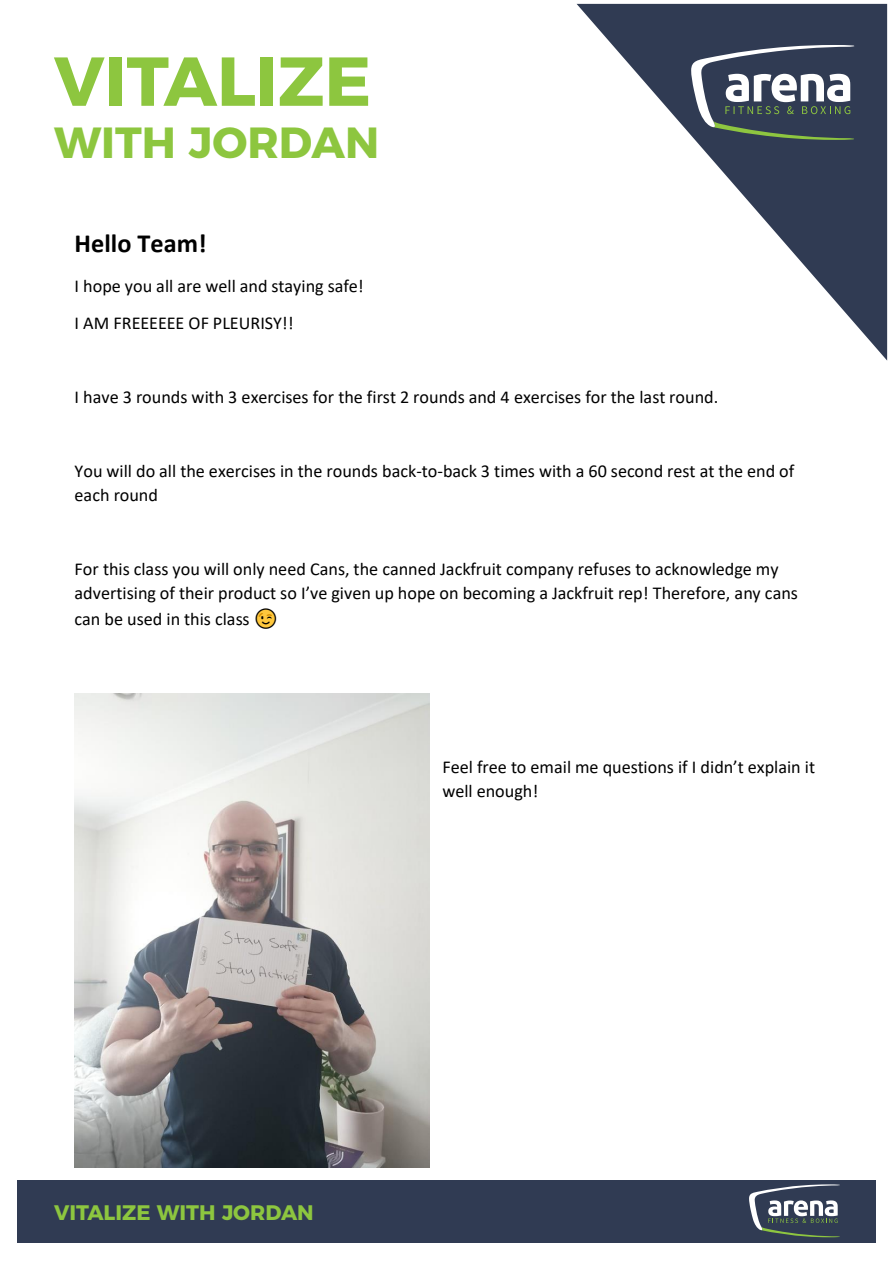
<style>
.page{position:relative;width:893px;height:1263px;background:#fff}
.page>*{position:absolute;margin:0;border:0;box-sizing:border-box;transform-origin:0 0}
.t1{font:700 69px "Montserrat";color:#8dc63f}
.t2{font:700 43.5px "Montserrat";color:#8dc63f}
.t3{font:700 26.25px "Calibri";color:#000}
.t4{font:700 21px "Montserrat";color:#8dc63f}
.t5{font:18.15px/23.9px "Calibri";color:#000}
</style>
<div class="page">
<svg style="left:577px;top:4px;width:310px;height:357px"></svg>
<svg style="left:691px;top:45px;width:163px;height:95px"></svg>
<div style="left:17px;top:1180px;width:859px;height:63px;background:#303b53"></div>
<svg style="left:749px;top:1184px;width:91px;height:53px"></svg>
<img style="left:75px;top:694px;width:355px;height:473px">
<h1 class="t1" style="left:54px;top:25px;width:319px">VITALIZE</h1>
<h2 class="t2" style="left:54px;top:107px;width:327px">WITH JORDAN</h2>
<h3 class="t3" style="left:75px;top:225px;width:134px">Hello Team!</h3>
<p class="t5" style="left:75px;top:267px;width:291px;line-height:37px">I hope you all are well and staying safe!<br>I AM FREEEEEE OF PLEURISY!!</p>
<p class="t5" style="left:75px;top:384px;width:645px">I have 3 rounds with 3 exercises for the first 2 rounds and 4 exercises for the last round.</p>
<p class="t5" style="left:75px;top:458px;width:721px">You will do all the exercises in the rounds back-to-back 3 times with a 60 second rest at the end of each round</p>
<p class="t5" style="left:75px;top:556px;width:725px">For this class you will only need Cans, the canned Jackfruit company refuses to acknowledge my advertising of their product so I’ve given up hope on becoming a Jackfruit rep! Therefore, any cans</p>
<p class="t5" style="left:75px;top:606px;width:177px">can be used in this class</p>
<p class="t5" style="left:442px;top:754px;width:374px">Feel free to email me questions if I didn’t explain it well enough!</p>
<p class="t4" style="left:54px;top:1195px;width:261px">VITALIZE WITH JORDAN</p>
</div>
